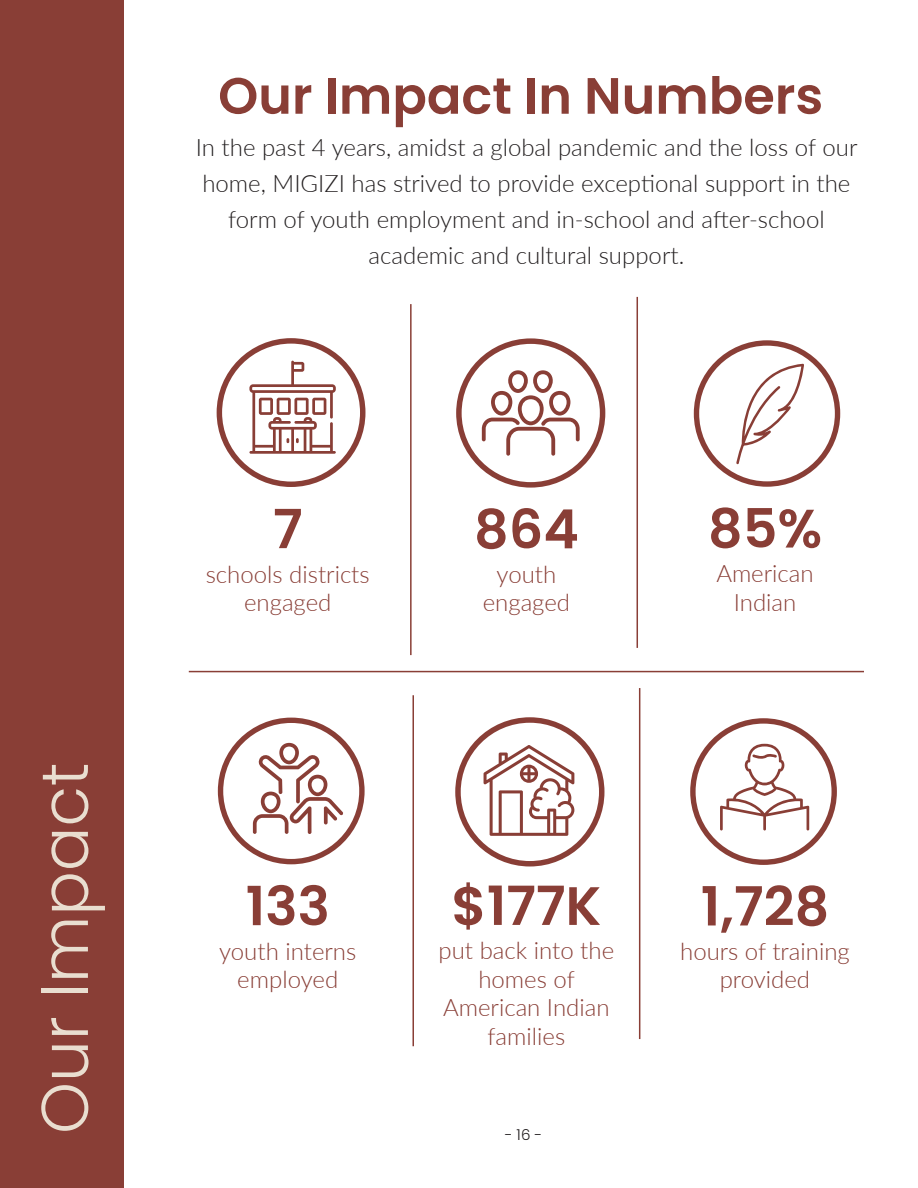
<style>
.page{position:relative;width:918px;height:1188px;background:#fff}
.page>*{position:absolute;margin:0;border:0;box-sizing:border-box;transform-origin:0 0}
.t1{font:300 66px "Poppins";color:#e9ded0}
.t2{font:600 54px "Poppins";color:#893e36}
.t3{font:600 51px "Poppins";color:#893e36}
.t4{font:300 24px/36px "Lato";color:#231f20;text-align:center}
.t5{font:300 24px/28.5px "Lato";color:#893e36;text-align:center}
.t6{font:300 15px "Poppins";color:#231f20}
</style>
<div class="page">
<div style="left:0;top:0;width:123px;height:1188px;background:#893e36"></div>
<hr style="left:410px;top:304px;width:2px;height:351px;background:#893e36">
<svg style="left:456px;top:338px;width:149px;height:150px"></svg>
<svg style="left:694px;top:340px;width:146px;height:147px"></svg>
<hr style="left:637px;top:297px;width:1px;height:351px;background:#893e36">
<svg style="left:217px;top:338px;width:148px;height:149px"></svg>
<hr style="left:189px;top:671px;width:675px;height:1px;background:#893e36">
<svg style="left:218px;top:718px;width:147px;height:146px"></svg>
<svg style="left:455px;top:717px;width:149px;height:150px"></svg>
<svg style="left:690px;top:718px;width:147px;height:147px"></svg>
<hr style="left:412px;top:695px;width:2px;height:351px;background:#893e36">
<hr style="left:639px;top:688px;width:1px;height:351px;background:#893e36">
<p class="t3" style="left:218px;top:66px;width:607px">Our Impact In Numbers</p>
<p class="t4" style="left:196px;top:129px;width:663px">In the past 4 years, amidst a global pandemic and the loss of our home, MIGIZI has strived to provide exceptional support in the form of youth employment and in-school and after-school academic and cultural support.</p>
<p class="t1" style="left:27px;top:1134px;width:373px;rotate:-90deg">Our Impact</p>
<p class="t2" style="left:273px;top:498px;width:31px">7</p>
<p class="t5" style="left:206px;top:559px;width:165px">schools districts engaged</p>
<p class="t2" style="left:474px;top:498px;width:106px">864</p>
<p class="t5" style="left:483px;top:559px;width:89px">youth engaged</p>
<p class="t2" style="left:708px;top:497px;width:116px">85%</p>
<p class="t5" style="left:716px;top:558px;width:99px">American<br>Indian</p>
<p class="t2" style="left:246px;top:875px;width:86px">133</p>
<p class="t5" style="left:219px;top:936px;width:139px">youth interns employed</p>
<p class="t2" style="left:451px;top:875px;width:151px">$177K</p>
<p class="t5" style="left:439px;top:936px;width:177px">put back into the homes of</p>
<p class="t5" style="left:443px;top:993px;width:168px">American Indian families</p>
<p class="t6" style="left:505px;top:1126px;width:39px">- 16 -</p>
<p class="t2" style="left:701px;top:875px;width:130px">1,728</p>
<p class="t5" style="left:680px;top:936px;width:171px">hours of training provided</p>
</div>
